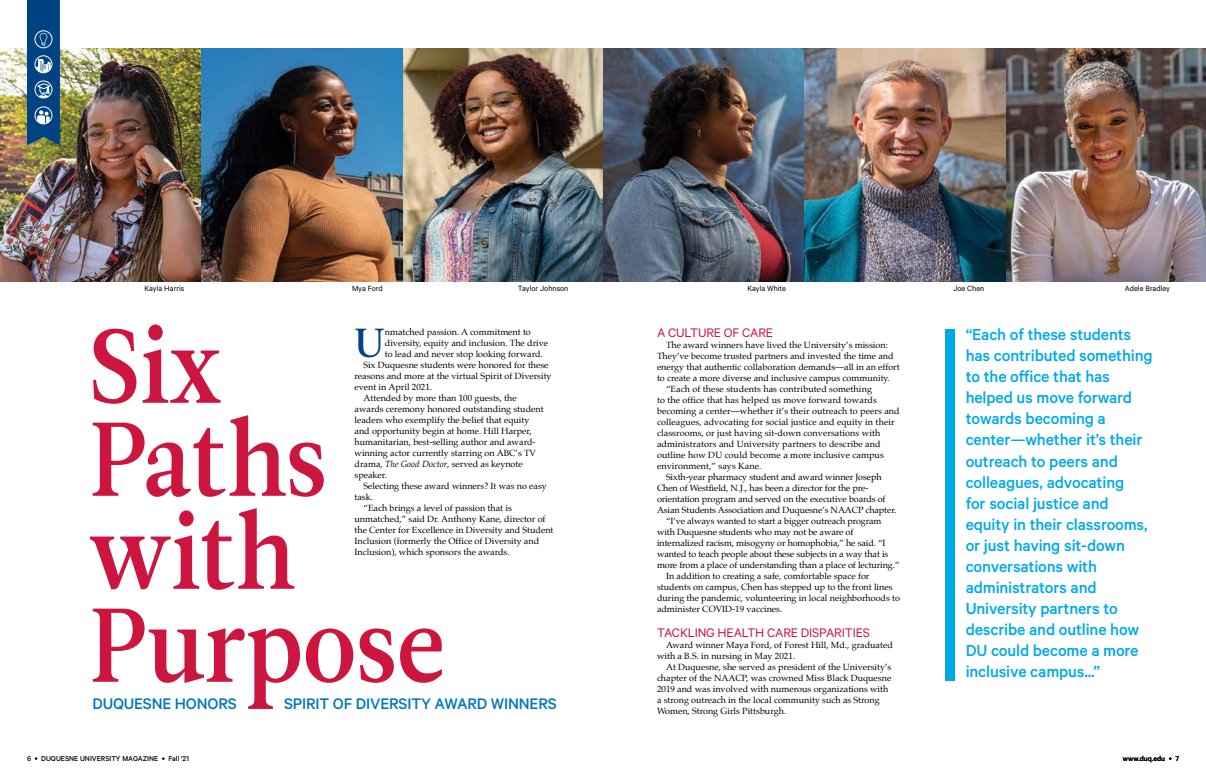
<style>
.page{position:relative;width:1206px;height:783px;background:#fff}
.page>*{position:absolute;margin:0;border:0;box-sizing:border-box;transform-origin:0 0}
.t1{font:104.5px/93px "Leitura News Roman 3";color:#cd163f;scale:.91 1}
.t2{font:40.4px "Leitura News Roman 3";color:#004383}
.t3{font:500 18px/21px "Calibre";letter-spacing:-.01em;color:#00aae7}
.t4{font:500 17.3px "Calibre";letter-spacing:-.01em;color:#0077be}
.t5{font:14px "Calibre";letter-spacing:-.01em;color:#cd163f}
.t6{font:9px/11px "Palatino";color:#000}
.t7{font:8.5px "Calibre";color:#000}
.t8{font:500 8px "Calibre";color:#000}
.s1{font-style:italic}
</style>
<div class="page">
<img style="left:0;top:48px;width:1206px;height:233px">
<div style="left:945px;top:329px;width:9px;height:352px;background:#00aae7"></div>
<svg style="left:27px;top:0;width:33px;height:145px;background:#1d578d"></svg>
<div style="left:34px;top:55px;width:18px;height:18px;border:1px solid #fff;border-radius:50%"></div>
<p class="t7" style="left:145px;top:283px;width:41px">Kayla Harris</p>
<p class="t7" style="left:352px;top:283px;width:32px">Mya Ford</p>
<p class="t7" style="left:518px;top:283px;width:52px">Taylor Johnson</p>
<p class="t7" style="left:747px;top:283px;width:40px">Kayla White</p>
<p class="t7" style="left:953px;top:283px;width:33px">Joe Chen</p>
<p class="t7" style="left:1125px;top:283px;width:47px">Adele Bradley</p>
<h1 class="t1" style="left:89px;top:322px;width:392px">Six<br>Paths with<br>Purpose</h1>
<h3 class="t5" style="left:657px;top:325px;width:118px">A CULTURE OF CARE</h3>
<h2 class="t2" style="left:355px;top:320px;width:32px">U</h2>
<p class="t6" style="left:385px;top:327px;width:148px">nmatched passion. A commitment to</p>
<p class="t6" style="left:385px;top:338px;width:165px">diversity, equity and inclusion. The drive</p>
<p class="t6" style="left:385px;top:349px;width:160px">to lead and never stop looking forward.</p>
<p class="t6" style="left:364px;top:360px;width:187px">Six Duquesne students were honored for these</p>
<p class="t6" style="left:355px;top:371px;width:199px">reasons and more at the virtual Spirit of Diversity</p>
<p class="t6" style="left:355px;top:382px;width:79px">event in April 2021.</p>
<p class="t6" style="left:364px;top:393px;width:155px">Attended by more than 100 guests, the</p>
<p class="t6" style="left:355px;top:404px;width:191px">awards ceremony honored outstanding student</p>
<p class="t6" style="left:355px;top:415px;width:176px">leaders who exemplify the belief that equity</p>
<p class="t6" style="left:355px;top:426px;width:179px">and opportunity begin at home. Hill Harper,</p>
<p class="t6" style="left:355px;top:437px;width:183px">humanitarian, best-selling author and award-</p>
<p class="t6" style="left:355px;top:448px;width:183px">winning actor currently starring on ABC’s TV</p>
<p class="t6" style="left:355px;top:459px;width:170px">drama, <span class="s1">The Good Doctor</span>, served as keynote</p>
<p class="t6" style="left:355px;top:470px;width:34px">speaker.</p>
<p class="t6" style="left:364px;top:481px;width:185px">Selecting these award winners? It was no easy</p>
<p class="t6" style="left:355px;top:492px;width:20px">task.</p>
<p class="t6" style="left:364px;top:503px;width:150px">“Each brings a level of passion that is</p>
<p class="t6" style="left:355px;top:514px;width:193px">unmatched,” said Dr. Anthony Kane, director of</p>
<p class="t6" style="left:355px;top:525px;width:201px">the Center for Excellence in Diversity and Student</p>
<p class="t6" style="left:355px;top:536px;width:186px">Inclusion (formerly the Office of Diversity and</p>
<p class="t6" style="left:355px;top:547px;width:157px">Inclusion), which sponsors the awards.</p>
<p class="t6" style="left:666px;top:340px;width:223px">The award winners have lived the University’s mission:</p>
<p class="t6" style="left:657px;top:351px;width:238px">They’ve become trusted partners and invested the time and</p>
<p class="t6" style="left:657px;top:362px;width:244px">energy that authentic collaboration demands—all in an effort</p>
<p class="t6" style="left:657px;top:373px;width:234px">to create a more diverse and inclusive campus community.</p>
<p class="t6" style="left:666px;top:384px;width:208px">“Each of these students has contributed something</p>
<p class="t6" style="left:657px;top:395px;width:221px">to the office that has helped us move forward towards</p>
<p class="t6" style="left:657px;top:406px;width:244px">becoming a center—whether it’s their outreach to peers and</p>
<p class="t6" style="left:657px;top:417px;width:239px">colleagues, advocating for social justice and equity in their</p>
<p class="t6" style="left:657px;top:428px;width:225px">classrooms, or just having sit-down conversations with</p>
<p class="t6" style="left:657px;top:439px;width:225px">administrators and University partners to describe and</p>
<p class="t6" style="left:657px;top:450px;width:228px">outline how DU could become a more inclusive campus</p>
<p class="t6" style="left:657px;top:461px;width:106px">environment,” says Kane.</p>
<p class="t6" style="left:666px;top:472px;width:217px">Sixth-year pharmacy student and award winner Joseph</p>
<p class="t6" style="left:657px;top:482px;width:213px">Chen of Westfield, N.J., has been a director for the pre-</p>
<p class="t6" style="left:657px;top:493px;width:230px">orientation program and served on the executive boards of</p>
<p class="t6" style="left:657px;top:504px;width:241px">Asian Students Association and Duquesne’s NAACP chapter.</p>
<p class="t6" style="left:666px;top:515px;width:217px">“I’ve always wanted to start a bigger outreach program</p>
<p class="t6" style="left:657px;top:526px;width:198px">with Duquesne students who may not be aware of</p>
<p class="t6" style="left:657px;top:537px;width:230px">internalized racism, misogyny or homophobia,” he said. “I</p>
<p class="t6" style="left:657px;top:548px;width:233px">wanted to teach people about these subjects in a way that is</p>
<p class="t6" style="left:657px;top:559px;width:244px">more from a place of understanding than a place of lecturing.”</p>
<p class="t6" style="left:666px;top:570px;width:205px">In addition to creating a safe, comfortable space for</p>
<p class="t6" style="left:657px;top:581px;width:237px">students on campus, Chen has stepped up to the front lines</p>
<p class="t6" style="left:657px;top:592px;width:245px">during the pandemic, volunteering in local neighborhoods to</p>
<p class="t6" style="left:657px;top:603px;width:127px">administer COVID-19 vaccines.</p>
<h3 class="t5" style="left:657px;top:625px;width:214px">TACKLING HEALTH CARE DISPARITIES</h3>
<p class="t6" style="left:657px;top:640px;width:237px;text-indent:9px">Award winner Maya Ford, of Forest Hill, Md., graduated with a B.S. in nursing in May 2021.</p>
<p class="t6" style="left:657px;top:662px;width:236px;text-indent:9px">At Duquesne, she served as president of the University’s chapter of the NAACP, was crowned Miss Black Duquesne 2019 and was involved with numerous organizations with a strong outreach in the local community such as Strong Women, Strong Girls Pittsburgh.</p>
<h3 class="t4" style="left:92px;top:694px;width:146px">DUQUESNE HONORS</h3>
<h3 class="t4" style="left:284px;top:694px;width:274px">SPIRIT OF DIVERSITY AWARD WINNERS</h3>
<p class="t3" style="left:966px;top:324px;width:188px">“Each of these students has contributed something to the office that has helped us move forward towards becoming a center—whether it’s their outreach to peers and colleagues, advocating<br>for social justice and equity in their classrooms, or just having sit-down conversations with administrators and<br>University partners to describe and outline how<br>DU could become a more inclusive campus...”</p>
<p class="t8" style="left:27px;top:754px;width:6px">6</p>
<p class="t8" style="left:41px;top:754px;width:118px">DUQUESNE UNIVERSITY MAGAZINE</p>
<p class="t8" style="left:168px;top:754px;width:22px">Fall '21</p>
<p class="t8" style="left:1123px;top:754px;width:44px">www.duq.edu</p>
<p class="t8" style="left:1175px;top:754px;width:5px">7</p>
</div>
